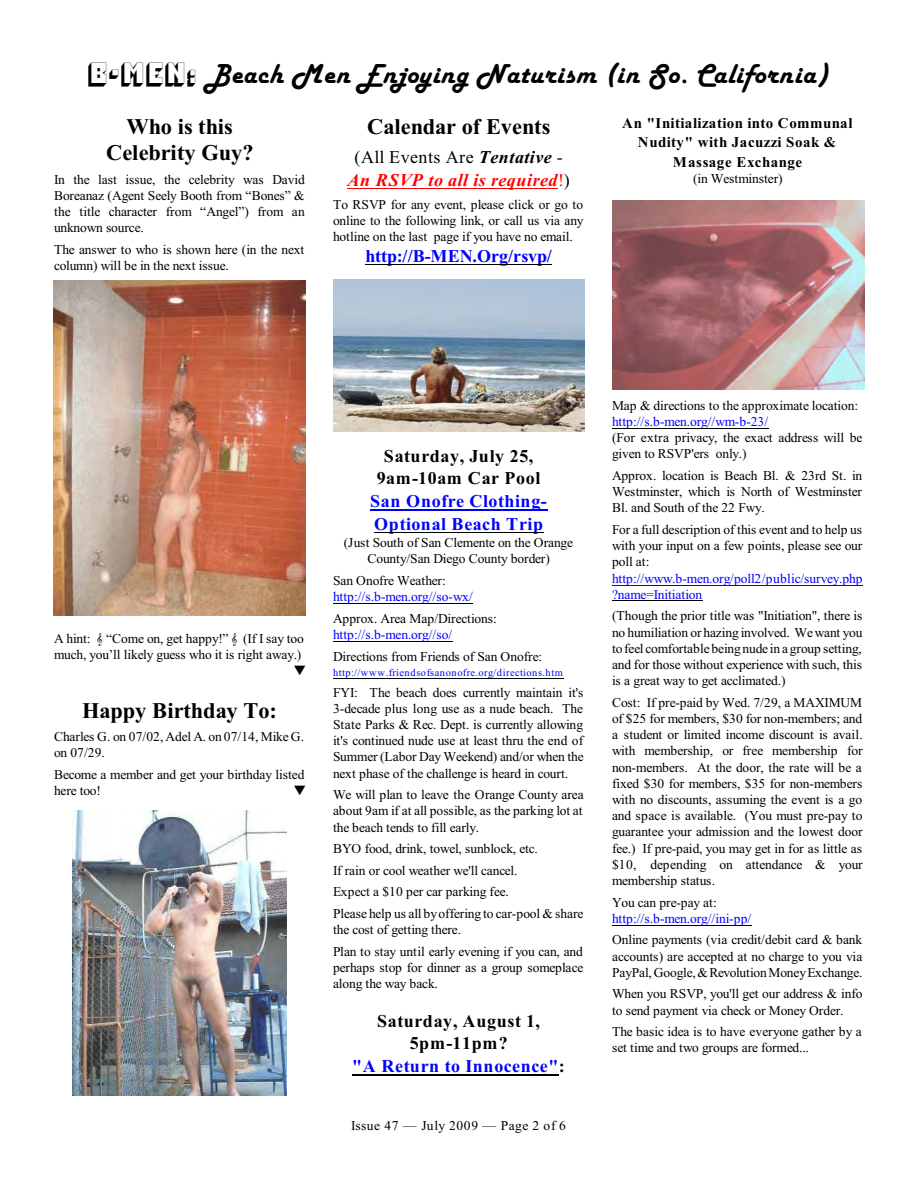
<style>
.page{position:relative;width:918px;height:1188px;background:#fff}
.page>*{position:absolute;margin:0;border:0;box-sizing:border-box;transform-origin:0 0}
.t1{font:italic 28.5px "Harlow Solid";letter-spacing:.03em;color:#000}
.t2{font:700 22.35px/26.4px "Times New Roman";letter-spacing:-.005em;color:#000;text-align:center}
.t3{font:700 18px/22.8px "Times New Roman";letter-spacing:.03em;color:#000;text-align:center}
.t4{font:italic 700 18px/23.1px "Times New Roman";letter-spacing:.025em;color:#f00;text-align:center}
.t5{font:700 18px/22.8px "Times New Roman";letter-spacing:.025em;color:#00f}
.t6{font:700 18px "Times New Roman";color:#00f}
.t7{font:700 15px/19.2px "Times New Roman";letter-spacing:.025em;color:#000;text-align:center}
.t8{font:13.5px/16.2px "Times New Roman";letter-spacing:-.015em;color:#000}
.t9{font:13.5px/16.2px "Times New Roman";letter-spacing:-.015em;color:#00f}
.t10{font:13.5px "Times New Roman";letter-spacing:.04em;color:#000}
.t11{font:10.5px "Times New Roman";letter-spacing:.035em;color:#00f}
.s1{font-family:"Pioneer BT";font-style:normal}
.s2{font-weight:400;font-style:normal;color:#000}
.s3{color:#000}
.s4{font-weight:400;font-style:normal}
.s5{color:#00f}
</style>
<div class="page">
<hr style="left:347px;top:188px;width:211px;height:1px;background:#f00">
<hr style="left:365px;top:264px;width:187px;height:1px;background:#000">
<hr style="left:370px;top:510px;width:177px;height:1px;background:#00f">
<hr style="left:374px;top:532px;width:170px;height:1px;background:#000">
<hr style="left:333px;top:603px;width:140px;height:1px;background:#000">
<hr style="left:333px;top:641px;width:119px;height:1px;background:#000">
<hr style="left:333px;top:678px;width:230px;height:1px;background:#000">
<hr style="left:352px;top:1075px;width:207px;height:1px;background:#000">
<hr style="left:612px;top:428px;width:156px;height:1px;background:#000">
<hr style="left:612px;top:585px;width:251px;height:1px;background:#00f">
<hr style="left:612px;top:600px;width:90px;height:1px;background:#000">
<hr style="left:612px;top:925px;width:139px;height:1px;background:#000">
<img style="left:54px;top:280px;width:251px;height:336px">
<img style="left:72px;top:810px;width:215px;height:285px">
<img style="left:333px;top:279px;width:252px;height:153px">
<img style="left:612px;top:200px;width:253px;height:189px">
<h1 class="t1" style="left:88px;top:58px;width:740px"><span class="s1">B-MEN:</span> Beach Men Enjoying Naturism (in So. California)</h1>
<h2 class="t2" style="left:106px;top:116px;width:149px">Who is this<br>Celebrity Guy?</h2>
<p class="t8" style="left:54px;top:172px;width:253px;text-align:justify">In the last issue, the celebrity was David Boreanaz (Agent Seely Booth from “Bones” &amp; the title character from “Angel”) from an unknown source.</p>
<p class="t8" style="left:54px;top:242px;width:252px">The answer to who is shown here (in the next column) will be in the next issue.</p>
<h2 class="t2" style="left:367px;top:116px;width:185px">Calendar of Events</h2>
<h3 class="t4" style="left:347px;top:147px;width:224px"><span class="s2">(All Events Are</span> <span class="s3">Tentative</span> <span class="s2">-<br></span>An RSVP to all is required<span class="s4">!</span><span class="s2">)</span></h3>
<p class="t8" style="left:333px;top:197px;width:252px;text-align:justify">To RSVP for any event, please click or go to online to the following link, or call us via any hotline on the last page if you have no email.</p>
<h3 class="t6" style="left:365px;top:250px;width:188px">http://B-MEN.Org/rsvp/</h3>
<p class="t7" style="left:622px;top:115px;width:232px">An "Initialization into Communal<br>Nudity" with Jacuzzi Soak &amp;<br>Massage Exchange</p>
<p class="t8" style="left:693px;top:172px;width:91px">(in Westminster)</p>
<p class="t8" style="left:54px;top:631px;width:251px">A hint: “Come on, get happy!” (If I say too much, you’ll likely guess who it is right away.)</p>
<h2 class="t2" style="left:82px;top:699px;width:196px">Happy Birthday To:</h2>
<p class="t8" style="left:54px;top:729px;width:252px">Charles G. on 07/02, Adel A. on 07/14, Mike G. on 07/29.</p>
<p class="t8" style="left:54px;top:767px;width:252px">Become a member and get your birthday listed here too!</p>
<h3 class="t3" style="left:377px;top:446px;width:165px">Saturday, July 25,<br>9am-10am Car Pool</h3>
<h3 class="t5" style="left:370px;top:492px;width:178px">San Onofre Clothing-<br>Optional Beach Trip</h3>
<p class="t8" style="left:344px;top:536px;width:231px;text-align:center">(Just South of San Clemente on the Orange<br>County/San Diego County border)</p>
<p class="t8" style="left:333px;top:574px;width:114px">San Onofre Weather:</p>
<p class="t9" style="left:333px;top:590px;width:141px">http://s.b-men.org//so-wx/</p>
<p class="t8" style="left:333px;top:611px;width:165px">Approx. Area Map/Directions:</p>
<p class="t9" style="left:333px;top:628px;width:121px">http://s.b-men.org//so/</p>
<p class="t8" style="left:333px;top:649px;width:211px">Directions from Friends of San Onofre:</p>
<p class="t11" style="left:333px;top:668px;width:231px">http://www.friendsofsanonofre.org/directions.htm</p>
<p class="t8" style="left:333px;top:685px;width:252px;text-align:justify">FYI: The beach does currently maintain it's 3-decade plus long use as a nude beach. The State Parks &amp; Rec. Dept. is currently allowing it's continued nude use at least thru the end of Summer (Labor Day Weekend) and/or when the next phase of the challenge is heard in court.</p>
<p class="t8" style="left:333px;top:788px;width:252px;text-align:justify">We will plan to leave the Orange County area about 9am if at all possible, as the parking lot at the beach tends to fill early.</p>
<p class="t8" style="left:333px;top:839px;width:252px;line-height:21.6px">BYO food, drink, towel, sunblock, etc.<br>If rain or cool weather we'll cancel.<br>Expect a $10 per car parking fee.<br>Please help us all byoffering to car-pool &amp; share</p>
<p class="t8" style="left:333px;top:920px;width:251px;line-height:21.6px">the cost of getting there.<br>Plan to stay until early evening if you can, and</p>
<p class="t8" style="left:333px;top:961px;width:252px">perhaps stop for dinner as a group someplace along the way back.</p>
<h3 class="t3" style="left:352px;top:1011px;width:214px">Saturday, August 1,<br>5pm-11pm?<br><span class="s5">"A Return to Innocence"</span>:</h3>
<p class="t10" style="left:351px;top:1121px;width:217px">Issue 47 — July 2009 — Page 2 of 6</p>
<p class="t8" style="left:612px;top:398px;width:248px">Map &amp; directions to the approximate location:</p>
<p class="t9" style="left:612px;top:415px;width:158px">http://s.b-men.org//wm-b-23/</p>
<p class="t8" style="left:612px;top:431px;width:252px">(For extra privacy, the exact address will be given to RSVP'ers only.)</p>
<p class="t8" style="left:612px;top:469px;width:252px;text-align:justify">Approx. location is Beach Bl. &amp; 23rd St. in Westminster, which is North of Westminster Bl. and South of the 22 Fwy.</p>
<p class="t8" style="left:612px;top:523px;width:252px;text-align:justify">For a full description of this event and to help us with your input on a few points, please see our poll at:</p>
<p class="t9" style="left:612px;top:571px;width:252px">http://www.b-men.org/poll2/public/survey.php ?name=Initiation</p>
<p class="t8" style="left:612px;top:609px;width:252px;text-align:justify">(Though the prior title was "Initiation", there is no humiliation or hazing involved. We want you to feel comfortable being nude in a group setting, and for those without experience with such, this is a great way to get acclimated.)</p>
<p class="t8" style="left:612px;top:695px;width:252px;text-align:justify">Cost: If pre-paid by Wed. 7/29, a MAXIMUM of $25 for members, $30 for non-members; and a student or limited income discount is avail. with membership, or free membership for non-members. At the door, the rate will be a fixed $30 for members, $35 for non-members with no discounts, assuming the event is a go and space is available. (You must pre-pay to guarantee your admission and the lowest door fee.) If pre-paid, you may get in for as little as $10, depending on attendance &amp; your membership status.</p>
<p class="t8" style="left:612px;top:895px;width:106px">You can pre-pay at:</p>
<p class="t9" style="left:612px;top:911px;width:141px">http://s.b-men.org//ini-pp/</p>
<p class="t8" style="left:612px;top:933px;width:252px;text-align:justify">Online payments (via credit/debit card &amp; bank accounts) are accepted at no charge to you via PayPal, Google, &amp; Revolution Money Exchange.</p>
<p class="t8" style="left:612px;top:987px;width:252px">When you RSVP, you'll get our address &amp; info to send payment via check or Money Order.</p>
<p class="t8" style="left:612px;top:1025px;width:251px">The basic idea is to have everyone gather by a set time and two groups are formed...</p>
</div>
